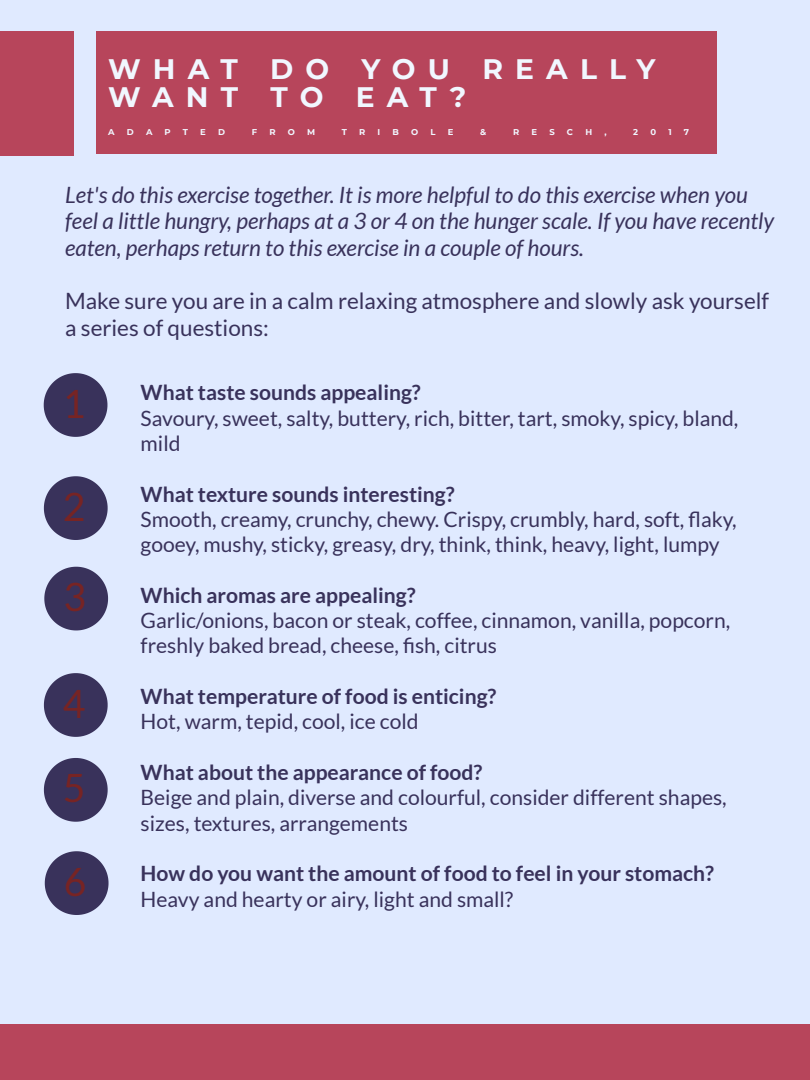
<style>
.page{position:relative;width:810px;height:1080px;background:#e0eaff}
.page>*{position:absolute;margin:0;border:0;box-sizing:border-box;transform-origin:0 0}
.t1{font:39.06px "Lato";color:#772424}
.t2{font:700 28.12px/28.1px "Montserrat";letter-spacing:.435em;color:#f1f7ff}
.t3{font:italic 22.5px/26.8px "Lato";color:#39325b}
.t4{font:22.5px/26.8px "Lato";color:#39325b}
.t5{font:21.12px/25.3px "Lato";color:#39325b}
.t6{font:700 21.12px "Lato";color:#39325b}
.t7{font:700 8.44px "Montserrat";color:#f1f7ff}
</style>
<div class="page">
<div style="left:0;top:1025px;width:810px;height:55px;background:#b7455b"></div>
<div style="left:96px;top:31px;width:621px;height:123px;background:#b7455b"></div>
<div style="left:0;top:32px;width:74px;height:124px;background:#b7455b"></div>
<svg style="left:44px;top:373px;width:63px;height:64px"></svg>
<svg style="left:44px;top:476px;width:64px;height:64px"></svg>
<svg style="left:44px;top:673px;width:64px;height:64px"></svg>
<svg style="left:45px;top:851px;width:64px;height:64px"></svg>
<svg style="left:44px;top:758px;width:64px;height:64px"></svg>
<svg style="left:44px;top:567px;width:64px;height:63px"></svg>
<h2 class="t2" style="left:108px;top:55px;width:549px">WHAT DO YOU REALLY<br>WANT TO EAT?</h2>
<p class="t7" style="left:108px;top:127px;width:8px">A</p>
<p class="t7" style="left:127px;top:127px;width:8px">D</p>
<p class="t7" style="left:146px;top:127px;width:8px">A</p>
<p class="t7" style="left:165px;top:127px;width:8px">P</p>
<p class="t7" style="left:183px;top:127px;width:7px">T</p>
<p class="t7" style="left:200px;top:127px;width:7px">E</p>
<p class="t7" style="left:218px;top:127px;width:8px">D</p>
<p class="t7" style="left:252px;top:127px;width:7px">F</p>
<p class="t7" style="left:269px;top:127px;width:8px">R</p>
<p class="t7" style="left:288px;top:127px;width:9px">O</p>
<p class="t7" style="left:307px;top:127px;width:10px">M</p>
<p class="t7" style="left:342px;top:127px;width:7px">T</p>
<p class="t7" style="left:359px;top:127px;width:8px">R</p>
<p class="t7" style="left:378px;top:127px;width:4px">I</p>
<p class="t7" style="left:393px;top:127px;width:8px">B</p>
<p class="t7" style="left:411px;top:127px;width:9px">O</p>
<p class="t7" style="left:431px;top:127px;width:7px">L</p>
<p class="t7" style="left:448px;top:127px;width:7px">E</p>
<p class="t7" style="left:480px;top:127px;width:8px">&amp;</p>
<p class="t7" style="left:513px;top:127px;width:8px">R</p>
<p class="t7" style="left:532px;top:127px;width:7px">E</p>
<p class="t7" style="left:549px;top:127px;width:7px">S</p>
<p class="t7" style="left:567px;top:127px;width:8px">C</p>
<p class="t7" style="left:585px;top:127px;width:8px">H</p>
<p class="t7" style="left:604px;top:127px;width:4px">,</p>
<p class="t7" style="left:633px;top:127px;width:6px">2</p>
<p class="t7" style="left:650px;top:127px;width:7px">0</p>
<p class="t7" style="left:668px;top:127px;width:5px">1</p>
<p class="t7" style="left:684px;top:127px;width:7px">7</p>
<p class="t3" style="left:65px;top:180px;width:711px">Let's do this exercise together. It is more helpful to do this exercise when you feel a little hungry, perhaps at a 3 or 4 on the hunger scale. If you have recently eaten, perhaps return to this exercise in a couple of hours.</p>
<p class="t4" style="left:65px;top:287px;width:706px">Make sure you are in a calm relaxing atmosphere and slowly ask yourself a series of questions:</p>
<h1 class="t1" style="left:63px;top:379px;width:24px">1</h1>
<h1 class="t1" style="left:63px;top:482px;width:24px">2</h1>
<h1 class="t1" style="left:63px;top:573px;width:24px">3</h1>
<h1 class="t1" style="left:63px;top:679px;width:24px">4</h1>
<h1 class="t1" style="left:63px;top:764px;width:24px">5</h1>
<h1 class="t1" style="left:64px;top:857px;width:24px">6</h1>
<p class="t6" style="left:141px;top:379px;width:282px">What taste sounds appealing?</p>
<p class="t5" style="left:141px;top:405px;width:599px">Savoury, sweet, salty, buttery, rich, bitter, tart, smoky, spicy, bland, mild</p>
<p class="t6" style="left:141px;top:481px;width:316px">What texture sounds interesting?</p>
<p class="t5" style="left:141px;top:506px;width:598px">Smooth, creamy, crunchy, chewy. Crispy, crumbly, hard, soft, fl aky, gooey, mushy, sticky, greasy, dry, think, think, heavy, light, lumpy</p>
<p class="t6" style="left:141px;top:582px;width:277px">Which aromas are appealing?</p>
<p class="t5" style="left:141px;top:607px;width:591px">Garlic/onions, bacon or steak, coffee, cinnamon, vanilla, popcorn, freshly baked bread, cheese, fish, citrus</p>
<p class="t6" style="left:141px;top:683px;width:357px">What temperature of food is enticing?</p>
<p class="t5" style="left:141px;top:709px;width:279px">Hot, warm, tepid, cool, ice cold</p>
<p class="t6" style="left:141px;top:759px;width:343px">What about the appearance of food?</p>
<p class="t5" style="left:141px;top:784px;width:588px">Beige and plain, diverse and colourful, consider different shapes, sizes, textures, arrangements</p>
<p class="t6" style="left:141px;top:860px;width:575px">How do you want the amount of food to feel in your stomach?</p>
<p class="t5" style="left:141px;top:886px;width:374px">Heavy and hearty or airy, light and small?</p>
</div>
